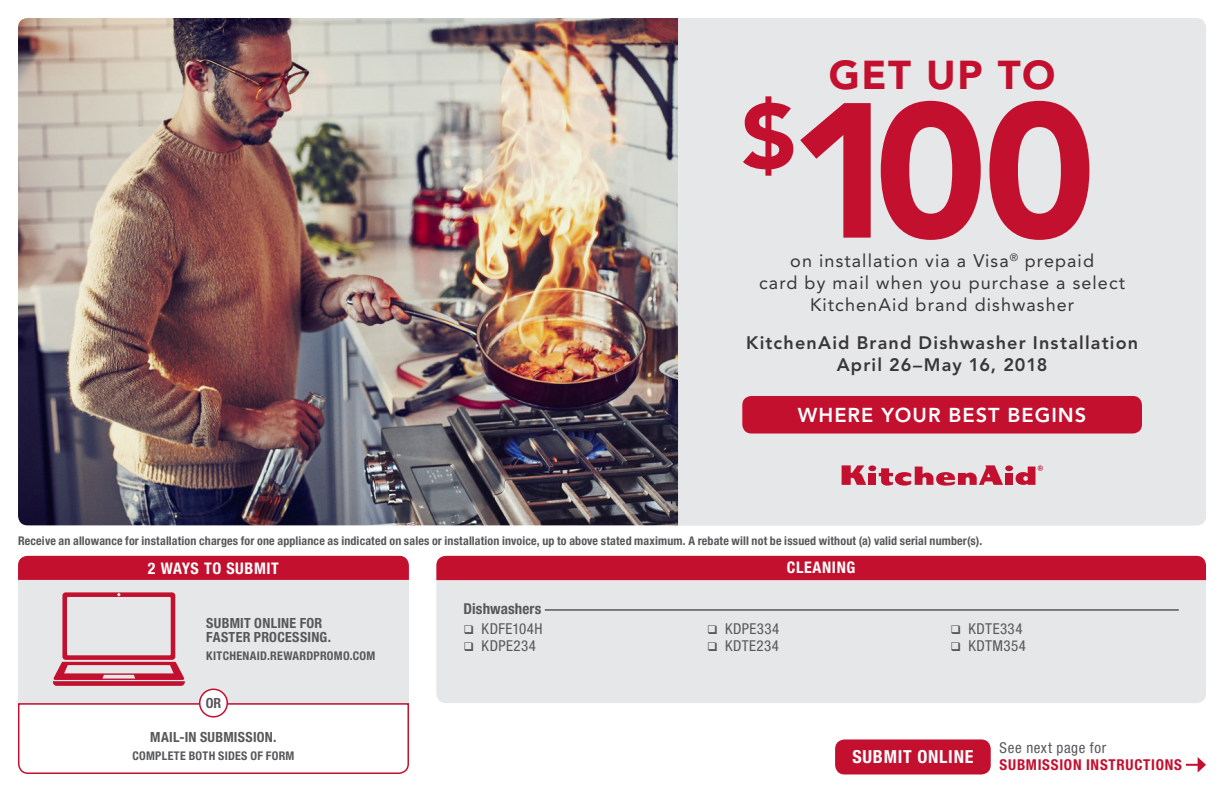
<style>
.page{position:relative;width:1224px;height:792px;background:#fff}
.page>*{position:absolute;margin:0;border:0;box-sizing:border-box;transform-origin:0 0}
.Dollar_Amount_Header{font:900 190px "Avenir";color:#c3102f}
.t1{font:900 91px "Avenir";color:#c3102f}
.Get_up_to{font:900 40px "Avenir";letter-spacing:.04em;color:#c3102f}
.Brand_Statement{font:800 20px "Avenir";letter-spacing:.05em;color:#fff}
.Header_Body{font:18px/22px "Avenir";letter-spacing:.06em;color:#383839;text-align:center}
.Program_Name___Date{font:800 18px "Avenir";letter-spacing:.065em;color:#383839}
.Submit_Online_Button{font:700 condensed 18px "Helvetica Neue LT Std";letter-spacing:.04em;color:#fff}
.Category_Header{font:700 condensed 16px "Helvetica Neue LT Std";letter-spacing:.04em;color:#fff}
.t2{font:condensed 15px "Helvetica Neue LT Std";letter-spacing:.03em;color:#57585a}
.Bonus_Body{font:700 condensed 15px/17px "Helvetica Neue LT Std";letter-spacing:.05em;color:#c3102f}
.Model_Number_Header{font:700 condensed 15px "Helvetica Neue LT Std";letter-spacing:.005em;color:#57585a}
.t3{font:700 condensed 14px/14px "Helvetica Neue LT Std";letter-spacing:.02em;color:#57585a}
.Image-Legal_Line{font:700 condensed 12px "Helvetica Neue LT Std";letter-spacing:.015em;color:#57585a}
.s1{font-weight:400;color:#57585a}
</style>
<div class="page">
<img style="left:18px;top:18px;width:660px;height:507px">
<div style="left:436px;top:580px;width:770px;height:123px;background:#e6e7e9"></div>
<div style="left:436px;top:556px;width:770px;height:24px;background:#c3102f"></div>
<div style="left:18px;top:580px;width:391px;height:122px;background:#e6e7e9"></div>
<svg style="left:53px;top:592px;width:132px;height:94px;background:#dcadb6"></svg>
<div style="left:18px;top:556px;width:391px;height:24px;background:#c3102f"></div>
<svg style="left:18px;top:702px;width:391px;height:72px"></svg>
<div style="left:200px;top:689px;width:27px;height:28px;background:#fff;border-radius:50%"></div>
<div style="left:199px;top:689px;width:29px;height:29px;border:2px solid #c3102f;border-radius:50%"></div>
<div style="left:678px;top:18px;width:528px;height:508px;background:#e6e7e9"></div>
<div style="left:835px;top:739px;width:156px;height:35px;background:#c3102f;border-radius:10px"></div>
<svg style="left:1186px;top:757px;width:20px;height:16px"></svg>
<div style="left:868px;top:473px;width:8px;height:12px;background:#c3102f"></div>
<div style="left:868px;top:465px;width:8px;height:6px;background:#c3102f;border-radius:50%"></div>
<div style="left:1005px;top:473px;width:8px;height:12px;background:#c3102f"></div>
<div style="left:1005px;top:465px;width:8px;height:6px;background:#c3102f;border-radius:50%"></div>
<svg style="left:842px;top:465px;width:24px;height:20px"></svg>
<svg style="left:879px;top:465px;width:124px;height:21px;background:#d58493"></svg>
<svg style="left:1016px;top:465px;width:27px;height:20px"></svg>
<div style="left:742px;top:396px;width:400px;height:38px;background:#c3102f;border-radius:9px"></div>
<hr style="left:473px;top:609px;width:706px;height:2px;background:#57585a">
<div style="left:464px;top:605px;width:81px;height:10px;background:#e6e7e9"></div>
<svg style="left:465px;top:625px;width:8px;height:9px"></svg>
<svg style="left:465px;top:642px;width:8px;height:9px"></svg>
<svg style="left:708px;top:625px;width:9px;height:9px"></svg>
<svg style="left:708px;top:642px;width:9px;height:9px"></svg>
<svg style="left:952px;top:625px;width:8px;height:9px"></svg>
<svg style="left:952px;top:642px;width:8px;height:9px"></svg>
<p class="Get_up_to" style="left:829px;top:51px;width:228px">GET UP TO</p>
<p class="t1" style="left:742px;top:81px;width:55px">$</p>
<p class="Dollar_Amount_Header" style="left:789px;top:57px;width:309px">100</p>
<p class="Header_Body" style="left:759px;top:250px;width:367px">on installation via a Visa<sup>®</sup> prepaid<br>card by mail when you purchase a select<br>KitchenAid brand dishwasher</p>
<p class="Program_Name___Date" style="left:746px;top:332px;width:394px">KitchenAid Brand Dishwasher Installation</p>
<p class="Program_Name___Date" style="left:837px;top:354px;width:212px">April 26–May 16, 2018</p>
<p class="Brand_Statement" style="left:798px;top:403px;width:290px">WHERE YOUR BEST BEGINS</p>
<p class="Image-Legal_Line" style="left:18px;top:533px;width:966px">Receive an allowance for installation charges for one appliance as indicated on sales or installation invoice, up to above stated maximum. A rebate will not be issued without (a) valid serial number(s).</p>
<p class="Category_Header" style="left:148px;top:558px;width:133px">2 WAYS TO SUBMIT</p>
<p class="t3" style="left:206px;top:616px;width:126px">SUBMIT ONLINE FOR<br>FASTER PROCESSING.</p>
<p class="Image-Legal_Line" style="left:206px;top:649px;width:171px">KITCHENAID.REWARDPROMO.COM</p>
<p class="t3" style="left:206px;top:696px;width:17px">OR</p>
<p class="t3" style="left:150px;top:729px;width:128px">MAIL‑IN SUBMISSION.</p>
<p class="Image-Legal_Line" style="left:132px;top:748px;width:164px">COMPLETE BOTH SIDES OF FORM</p>
<p class="Model_Number_Header" style="left:464px;top:600px;width:79px">Dishwashers</p>
<p class="t2" style="left:482px;top:620px;width:62px">KDFE104H</p>
<p class="t2" style="left:482px;top:637px;width:56px">KDPE234</p>
<p class="Category_Header" style="left:787px;top:558px;width:70px">CLEANING</p>
<p class="t2" style="left:725px;top:620px;width:56px">KDPE334</p>
<p class="t2" style="left:725px;top:637px;width:55px">KDTE234</p>
<p class="t2" style="left:969px;top:620px;width:55px">KDTE334</p>
<p class="t2" style="left:969px;top:637px;width:59px">KDTM354</p>
<p class="Submit_Online_Button" style="left:852px;top:746px;width:122px">SUBMIT ONLINE</p>
<p class="Bonus_Body" style="left:1000px;top:739px;width:184px"><span class="s1">See next page for<br></span>SUBMISSION INSTRUCTIONS</p>
</div>
